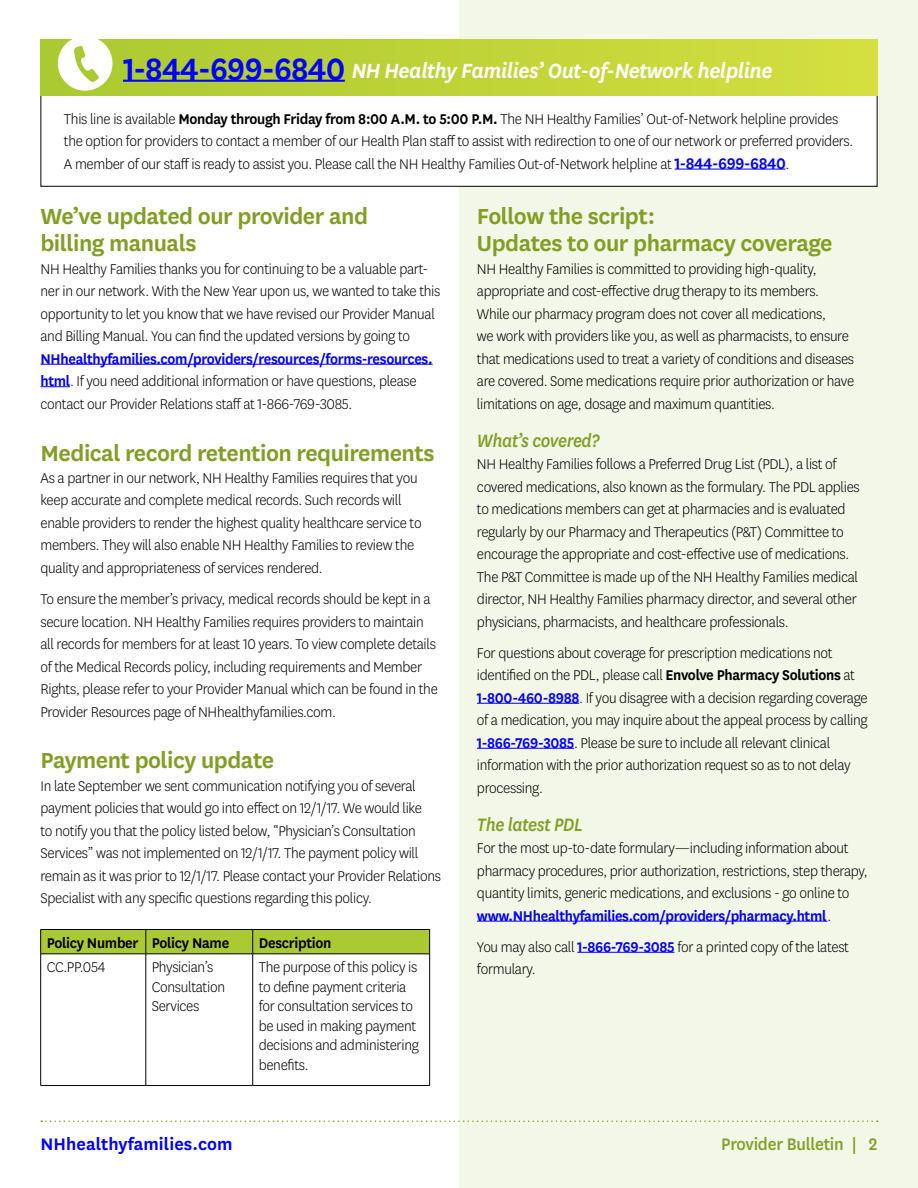
<style>
.page{position:relative;width:918px;height:1188px;background:#fff}
.page>*{position:absolute;margin:0;border:0;box-sizing:border-box;transform-origin:0 0}
.t1{font:600 25.5px/27px "National";letter-spacing:-.02em;color:#839e25}
.t2{font:italic 600 24px "National";letter-spacing:-.02em;color:#fff;scale:.95 1}
.t3{font:italic 500 21px "National";letter-spacing:-.02em;color:#839e25;scale:.9 1}
.t4{font:600 19.5px "National";letter-spacing:.005em;color:#00f}
.t5{font:500 19.5px "National";letter-spacing:-.015em;color:#839e25;scale:.95 1}
.t6{font:300 16.5px/22.5px "National";letter-spacing:-.02em;color:#000;scale:.95 1}
.t7{font:600 16.5px "National";letter-spacing:-.02em;color:#000;scale:.95 1}
.s1{font-style:normal;font-size:36px;color:#00f}
.s2{font-weight:600}
.s3{font-weight:600;font-size:18px;color:#00f}
.s4{font-weight:600;color:#00f}
</style>
<div class="page">
<div style="left:459px;top:0;width:459px;height:1188px;background:#f3f7e7"></div>
<svg style="left:41px;top:1120px;width:837px;height:2px"></svg>
<div style="left:384px;top:40px;width:494px;height:146px;background:#fff"></div>
<div style="left:40px;top:40px;width:838px;height:56px;background:linear-gradient(to right,#aac931,#d5df3f)"></div>
<div style="left:58px;top:36px;width:55px;height:55px;background:#fff;border-radius:50%"></div>
<svg style="left:74px;top:46px;width:25px;height:36px"></svg>
<hr style="left:675px;top:169px;width:111px;height:1px;background:#00f">
<hr style="left:40px;top:364px;width:393px;height:1px;background:#00f">
<hr style="left:40px;top:386px;width:30px;height:1px;background:#00f">
<svg style="left:40px;top:929px;width:390px;height:25px;background:#9eb92e"></svg>
<hr style="left:40px;top:954px;width:106px;height:1px;background:#000">
<hr style="left:40px;top:954px;width:1px;height:131px;background:#000">
<hr style="left:146px;top:954px;width:107px;height:1px;background:#000">
<hr style="left:146px;top:954px;width:1px;height:131px;background:#000">
<hr style="left:253px;top:954px;width:177px;height:1px;background:#000">
<hr style="left:252px;top:954px;width:1px;height:131px;background:#000">
<hr style="left:429px;top:954px;width:1px;height:131px;background:#000">
<hr style="left:40px;top:1085px;width:106px;height:1px;background:#000">
<hr style="left:146px;top:1085px;width:107px;height:1px;background:#000">
<hr style="left:253px;top:1085px;width:177px;height:1px;background:#000">
<hr style="left:123px;top:80px;width:222px;height:2px;background:#00f">
<hr style="left:477px;top:703px;width:102px;height:1px;background:#00f">
<hr style="left:477px;top:748px;width:97px;height:1px;background:#00f">
<hr style="left:477px;top:921px;width:350px;height:1px;background:#00f">
<hr style="left:577px;top:952px;width:97px;height:1px;background:#00f">
<p class="t2" style="left:123px;top:55px;width:685px"><span class="s1">1-844-699-6840</span> NH Healthy Families’ Out-of-Network helpline</p>
<p class="t6" style="left:64px;top:107px;width:832px">This line is available <span class="s2">Monday through Friday from 8:00 A.M. to 5:00 P.M.</span> The NH Healthy Families’ Out-of-Network helpline provides the option for providers to contact a member of our Health Plan staff to assist with redirection to one of our network or preferred providers.<br>A member of our staff is ready to assist you. Please call the NH Healthy Families Out-of-Network helpline at <span class="s3">1-844-699-6840</span>.</p>
<h2 class="t1" style="left:40px;top:201px;width:329px">We’ve updated our provider and billing manuals</h2>
<p class="t6" style="left:40px;top:257px;width:422px">NH Healthy Families thanks you for continuing to be a valuable part&shy;ner in our network. With the New Year upon us, we wanted to take this opportunity to let you know that we have revised our Provider Manual and Billing Manual. You can find the updated versions by going to <span class="s4">NHhealthyfamilies.com/providers/resources/forms-resources. html</span>. If you need additional information or have questions, please contact our Provider Relations staff at 1-866-769-3085.</p>
<h3 class="t1" style="left:40px;top:438px;width:396px">Medical record retention requirements</h3>
<p class="t6" style="left:40px;top:466px;width:403px">As a partner in our network, NH Healthy Families requires that you keep accurate and complete medical records. Such records will enable providers to render the highest quality healthcare service to members. They will also enable NH Healthy Families to review the quality and appropriateness of services rendered.</p>
<p class="t6" style="left:40px;top:587px;width:420px">To ensure the member’s privacy, medical records should be kept in a secure location. NH Healthy Families requires providers to maintain all records for members for at least 10 years. To view complete details of the Medical Records policy, including requirements and Member Rights, please refer to your Provider Manual which can be found in the Provider Resources page of NHhealthyfamilies.com.</p>
<h3 class="t1" style="left:40px;top:745px;width:235px">Payment policy update</h3>
<p class="t6" style="left:40px;top:774px;width:423px">In late September we sent communication notifying you of several payment policies that would go into effect on 12/1/17. We would like<br>to notify you that the policy listed below, “Physician’s Consultation Services” was not implemented on 12/1/17. The payment policy will remain as it was prior to 12/1/17. Please contact your Provider Relations Specialist with any specific questions regarding this policy.</p>
<p class="t7" style="left:47px;top:931px;width:98px">Policy Number</p>
<p class="t7" style="left:152px;top:931px;width:83px">Policy Name</p>
<p class="t7" style="left:259px;top:931px;width:78px">Description</p>
<p class="t6" style="left:47px;top:955px;width:63px">CC.PP.054</p>
<p class="t6" style="left:152px;top:957px;width:79px;line-height:19.5px">Physician’s<br>Consultation<br>Services</p>
<p class="t6" style="left:259px;top:957px;width:170px;line-height:19.5px">The purpose of this policy is to define payment criteria for consultation services to be used in making payment decisions and administering benefits.</p>
<h2 class="t1" style="left:477px;top:201px;width:357px">Follow the script:<br>Updates to our pharmacy coverage</h2>
<p class="t6" style="left:477px;top:257px;width:399px">NH Healthy Families is committed to providing high-quality, appropriate and cost-effective drug therapy to its members.<br>While our pharmacy program does not cover all medications,<br>we work with providers like you, as well as pharmacists, to ensure that medications used to treat a variety of conditions and diseases are covered. Some medications require prior authorization or have limitations on age, dosage and maximum quantities.</p>
<h3 class="t3" style="left:477px;top:426px;width:138px">What’s covered?</h3>
<p class="t6" style="left:477px;top:452px;width:405px">NH Healthy Families follows a Preferred Drug List (PDL), a list of covered medications, also known as the formulary. The PDL applies to medications members can get at pharmacies and is evaluated regularly by our Pharmacy and Therapeutics (P&amp;T) Committee to encourage the appropriate and cost-effective use of medications.<br>The P&amp;T Committee is made up of the NH Healthy Families medical director, NH Healthy Families pharmacy director, and several other physicians, pharmacists, and healthcare professionals.</p>
<p class="t6" style="left:477px;top:641px;width:413px">For questions about coverage for prescription medications not identified on the PDL, please call <span class="s2">Envolve Pharmacy Solutions</span> at <span class="s4">1-800-460-8988</span>. If you disagree with a decision regarding coverage of a medication, you may inquire about the appeal process by calling <span class="s4">1-866-769-3085</span>. Please be sure to include all relevant clinical information with the prior authorization request so as to not delay processing.</p>
<h3 class="t3" style="left:477px;top:811px;width:119px">The latest PDL</h3>
<p class="t6" style="left:477px;top:836px;width:413px">For the most up-to-date formulary—including information about pharmacy procedures, prior authorization, restrictions, step therapy, quantity limits, generic medications, and exclusions - go online to <span class="s4">www.NHhealthyfamilies.com/providers/pharmacy.html</span>.</p>
<p class="t6" style="left:477px;top:935px;width:393px">You may also call <span class="s4">1-866-769-3085</span> for a printed copy of the latest formulary.</p>
<p class="t4" style="left:40px;top:1131px;width:194px">NHhealthyfamilies.com</p>
<p class="t5" style="left:721px;top:1131px;width:166px">Provider Bulletin | 2</p>
</div>
